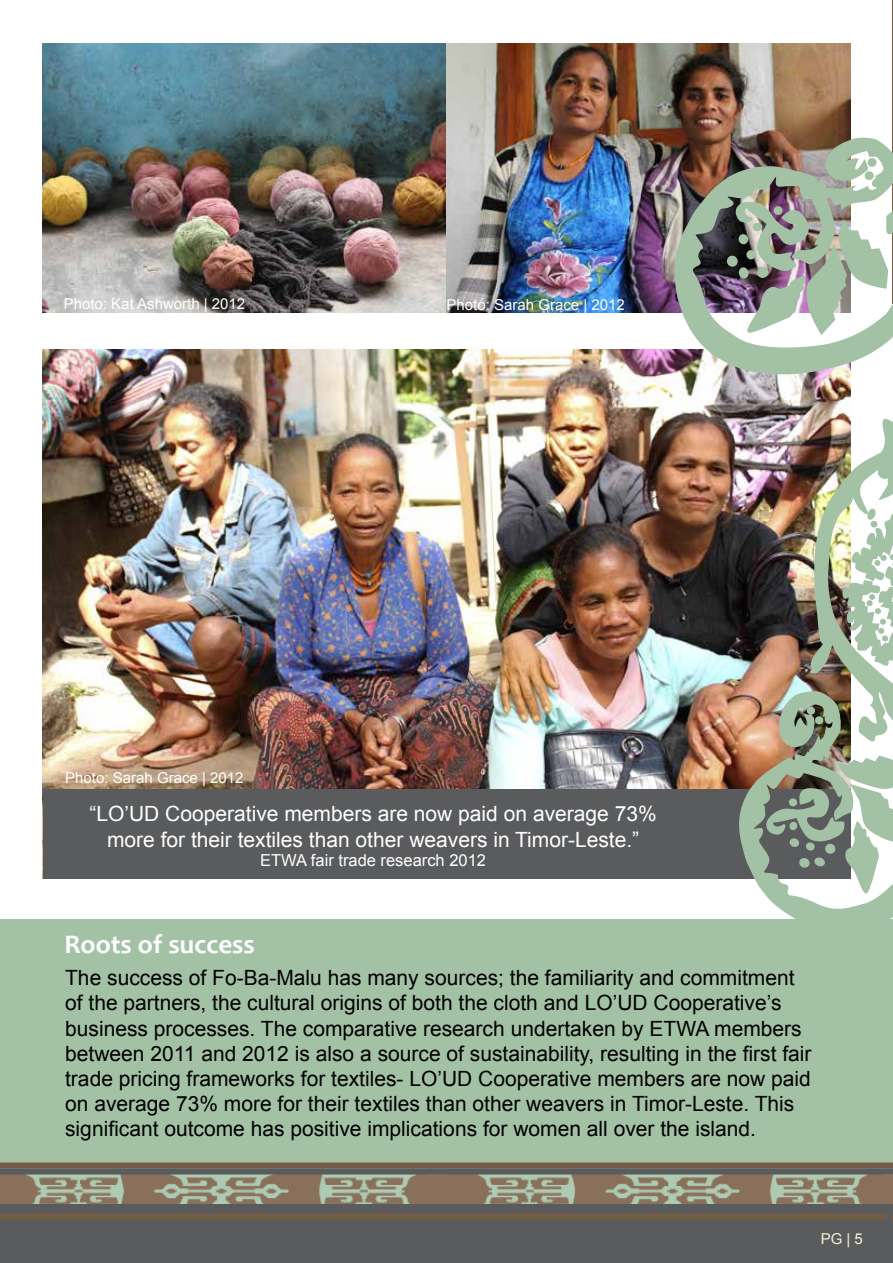
<style>
.page{position:relative;width:893px;height:1263px;background:#fff}
.page>*{position:absolute;margin:0;border:0;box-sizing:border-box;transform-origin:0 0}
.t1{font:700 27px "Candara";color:#fff}
.t2{font:21px/25.2px "Arial";color:#000}
.t3{font:21px/25.2px "Arial";color:#fff;text-align:center}
.t4{font:16.5px "Arial";color:#fff}
.t5{font:15px "Arial";color:#fff}
.t6{font:15px "Arial";color:#f6f0d8}
</style>
<div class="page">
<div style="left:0;top:919px;width:893px;height:287px;background:#a3c2a5"></div>
<img style="left:0;top:1175px;width:427px;height:30px">
<img style="left:427px;top:1174px;width:466px;height:31px">
<div style="left:0;top:1205px;width:893px;height:58px;background:#5a5b5d"></div>
<div style="left:0;top:1213px;width:893px;height:6px;background:#745c47"></div>
<img style="left:43px;top:43px;width:631px;height:269px">
<div style="left:0;top:1162px;width:893px;height:6px;background:#745c47"></div>
<div style="left:0;top:1168px;width:893px;height:6px;background:#5a5b5d"></div>
<img style="left:43px;top:350px;width:807px;height:439px">
<div style="left:888px;top:1205px;width:5px;height:58px;background:#5a5b5d"></div>
<hr style="left:892px;top:0;width:1px;height:303px;background:#745c47">
<img style="left:674px;top:43px;width:219px;height:332px">
<img style="left:725px;top:201px;width:164px;height:137px">
<svg style="left:863px;top:156px;width:15px;height:25px"></svg>
<svg style="left:891px;top:1215px;width:2px;height:6px"></svg>
<div style="left:43px;top:789px;width:807px;height:89px;background:#5a5b5d"></div>
<img style="left:737px;top:415px;width:156px;height:504px">
<svg style="left:840px;top:508px;width:53px;height:198px"></svg>
<svg style="left:765px;top:754px;width:128px;height:143px"></svg>
<svg style="left:806px;top:706px;width:18px;height:18px"></svg>
<p class="t5" style="left:64px;top:294px;width:183px">Photo: Kat Ashworth | 2012</p>
<p class="t5" style="left:447px;top:294px;width:180px">Photo: Sarah Grace | 2012</p>
<p class="t5" style="left:65px;top:768px;width:180px">Photo: Sarah Grace | 2012</p>
<p class="t3" style="left:89px;top:802px;width:569px">“LO’UD Cooperative members are now paid on average 73% more for their textiles than other weavers in Timor-Leste.”</p>
<p class="t4" style="left:260px;top:850px;width:227px">ETWA fair trade research 2012</p>
<p class="t1" style="left:65px;top:927px;width:192px">Roots of success</p>
<p class="t2" style="left:65px;top:965px;width:748px">The success of Fo-Ba-Malu has many sources; the familiarity and commitment of the partners, the cultural origins of both the cloth and LO’UD Cooperative’s business processes. The comparative research undertaken by ETWA members between 2011 and 2012 is also a source of sustainability, resulting in the first fair trade pricing frameworks for textiles- LO’UD Cooperative members are now paid on average 73% more for their textiles than other weavers in Timor-Leste. This significant outcome has positive implications for women all over the island.</p>
<p class="t6" style="left:821px;top:1228px;width:44px">PG | 5</p>
</div>
